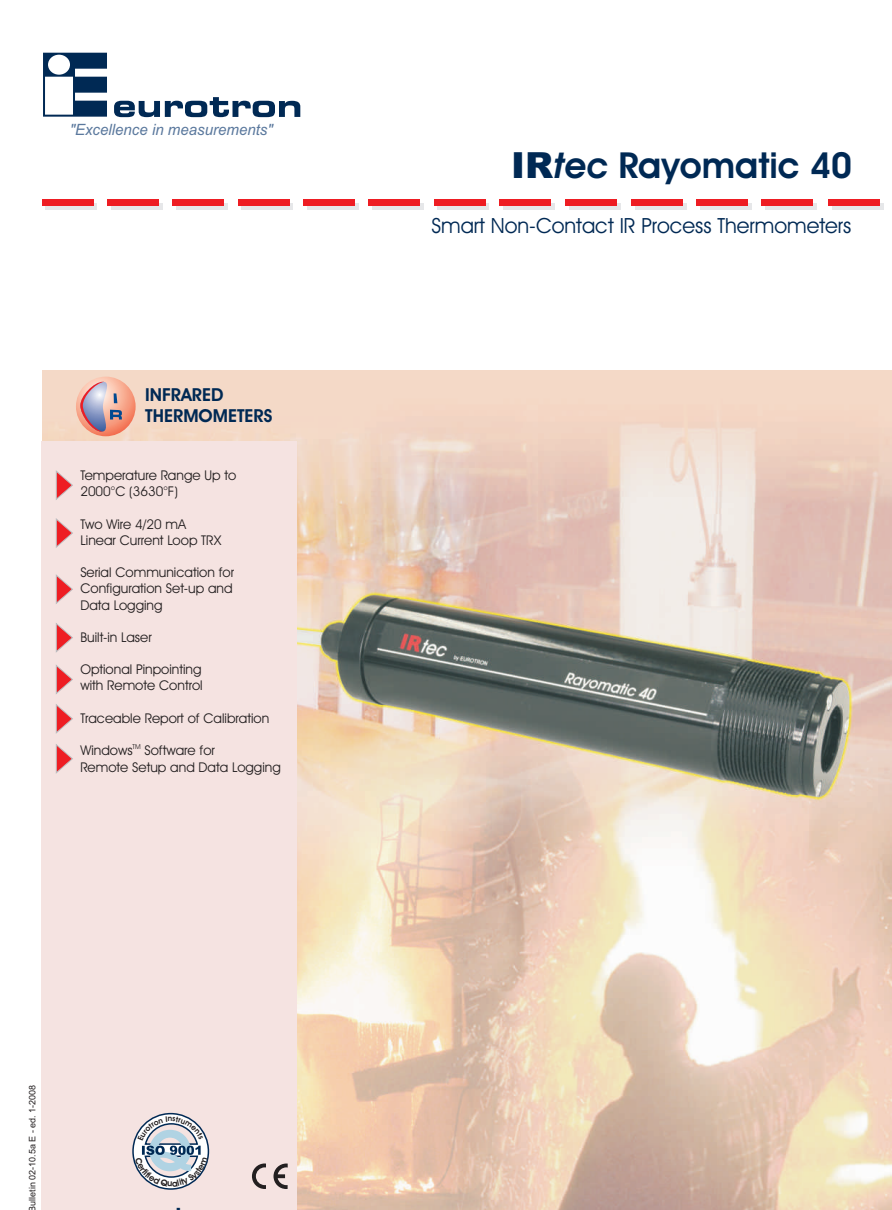
<style>
.page{position:relative;width:892px;height:1210px;background:#fff}
.page>*{position:absolute;margin:0;border:0;box-sizing:border-box;transform-origin:0 0}
.t1{font:700 56.1px "Avant Garde IT Cby BT";color:#b0d3e3}
.t2{font:700 36px "Avant Garde IT Cby BT";color:#002954}
.t3{font:21px "Avant Garde IT Cby BT";color:#002954}
.t4{font:700 18px/21.6px "Avant Garde IT Cby BT";color:#002954}
.t5{font:italic 15.6px "Arial";color:#5a789d}
.t6{font:13.5px/16.2px "Avant Garde IT Cby BT";color:#231f20}
.t7{font:9px "Arial";color:#231f20}
.t8{font:6.75px "Avant Garde IT Cby BT";color:#231f20}
.s1{font-family:"Arial";font-weight:900}
.s2{font-style:italic}
</style>
<div class="page">
<img style="left:43px;top:370px;width:848px;height:840px">
<div style="left:42px;top:442px;width:255px;height:768px;background:#f5e3e1"></div>
<svg style="left:55px;top:574px;width:18px;height:30px"></svg>
<svg style="left:55px;top:623px;width:18px;height:30px"></svg>
<svg style="left:55px;top:665px;width:18px;height:29px"></svg>
<svg style="left:55px;top:518px;width:18px;height:30px"></svg>
<svg style="left:55px;top:470px;width:18px;height:30px"></svg>
<svg style="left:55px;top:704px;width:18px;height:30px"></svg>
<div style="left:46px;top:203px;width:51px;height:6px;background:#e6e7e9"></div>
<div style="left:42px;top:199px;width:51px;height:7px;background:#ee1d23"></div>
<div style="left:111px;top:203px;width:51px;height:6px;background:#e6e7e9"></div>
<div style="left:107px;top:199px;width:51px;height:7px;background:#ee1d23"></div>
<div style="left:176px;top:203px;width:51px;height:6px;background:#e6e7e9"></div>
<div style="left:173px;top:199px;width:51px;height:7px;background:#ee1d23"></div>
<div style="left:242px;top:203px;width:51px;height:6px;background:#e6e7e9"></div>
<div style="left:238px;top:199px;width:51px;height:7px;background:#ee1d23"></div>
<div style="left:307px;top:203px;width:51px;height:6px;background:#e6e7e9"></div>
<div style="left:303px;top:199px;width:51px;height:7px;background:#ee1d23"></div>
<div style="left:372px;top:203px;width:51px;height:6px;background:#e6e7e9"></div>
<div style="left:368px;top:199px;width:51px;height:7px;background:#ee1d23"></div>
<div style="left:437px;top:203px;width:52px;height:6px;background:#e6e7e9"></div>
<div style="left:434px;top:199px;width:51px;height:7px;background:#ee1d23"></div>
<div style="left:503px;top:203px;width:51px;height:6px;background:#e6e7e9"></div>
<div style="left:499px;top:199px;width:51px;height:7px;background:#ee1d23"></div>
<div style="left:569px;top:203px;width:51px;height:6px;background:#e6e7e9"></div>
<div style="left:566px;top:199px;width:51px;height:7px;background:#ee1d23"></div>
<div style="left:635px;top:203px;width:51px;height:6px;background:#e6e7e9"></div>
<div style="left:631px;top:199px;width:51px;height:7px;background:#ee1d23"></div>
<div style="left:700px;top:203px;width:51px;height:6px;background:#e6e7e9"></div>
<div style="left:696px;top:199px;width:51px;height:7px;background:#ee1d23"></div>
<div style="left:765px;top:203px;width:51px;height:6px;background:#e6e7e9"></div>
<div style="left:761px;top:199px;width:51px;height:7px;background:#ee1d23"></div>
<div style="left:832px;top:203px;width:51px;height:6px;background:#e6e7e9"></div>
<div style="left:828px;top:199px;width:51px;height:7px;background:#ee1d23"></div>
<svg style="left:76px;top:377px;width:60px;height:59px;background:#daaba5"></svg>
<svg style="left:55px;top:744px;width:18px;height:30px"></svg>
<svg style="left:273px;top:1163px;width:15px;height:26px"></svg>
<svg style="left:252px;top:1163px;width:14px;height:26px"></svg>
<svg style="left:43px;top:53px;width:64px;height:64px"></svg>
<svg style="left:114px;top:97px;width:186px;height:20px"></svg>
<svg style="left:132px;top:1112px;width:78px;height:78px"></svg>
<p class="t5" style="left:70px;top:123px;width:205px">"Excellence in measurements"</p>
<h3 class="t4" style="left:145px;top:385px;width:129px">INFRARED<br>THERMOMETERS</h3>
<p class="t6" style="left:80px;top:468px;width:157px">Temperature Range Up to<br>2000°C (3630°F)</p>
<p class="t6" style="left:80px;top:517px;width:143px">Two Wire 4/20 mA<br>Linear Current Loop TRX</p>
<p class="t6" style="left:80px;top:565px;width:155px;text-align:justify">Serial Communication for Configuration Set-up and Data Logging</p>
<p class="t6" style="left:80px;top:630px;width:73px">Built-in Laser</p>
<p class="t6" style="left:80px;top:662px;width:124px">Optional Pinpointing with Remote Control</p>
<p class="t6" style="left:80px;top:711px;width:190px">Traceable Report of Calibration</p>
<p class="t8" style="left:133px;top:743px;width:10px">TM</p>
<p class="t6" style="left:80px;top:744px;width:202px">Windows Software for<br>Remote Setup and Data Logging</p>
<p class="t7" style="left:29px;top:1212px;width:129px;rotate:-90deg">Bulletin 02-10.5a E - ed. 1-2008</p>
<h1 class="t1" style="left:148px;top:1127px;width:46px">Q</h1>
<h2 class="t2" style="left:511px;top:151px;width:342px"><span class="s1">IR</span><span class="s2">tec</span> Rayomatic 40</h2>
<h3 class="t3" style="left:431px;top:217px;width:421px">Smart Non-Contact IR Process Thermometers</h3>
</div>
